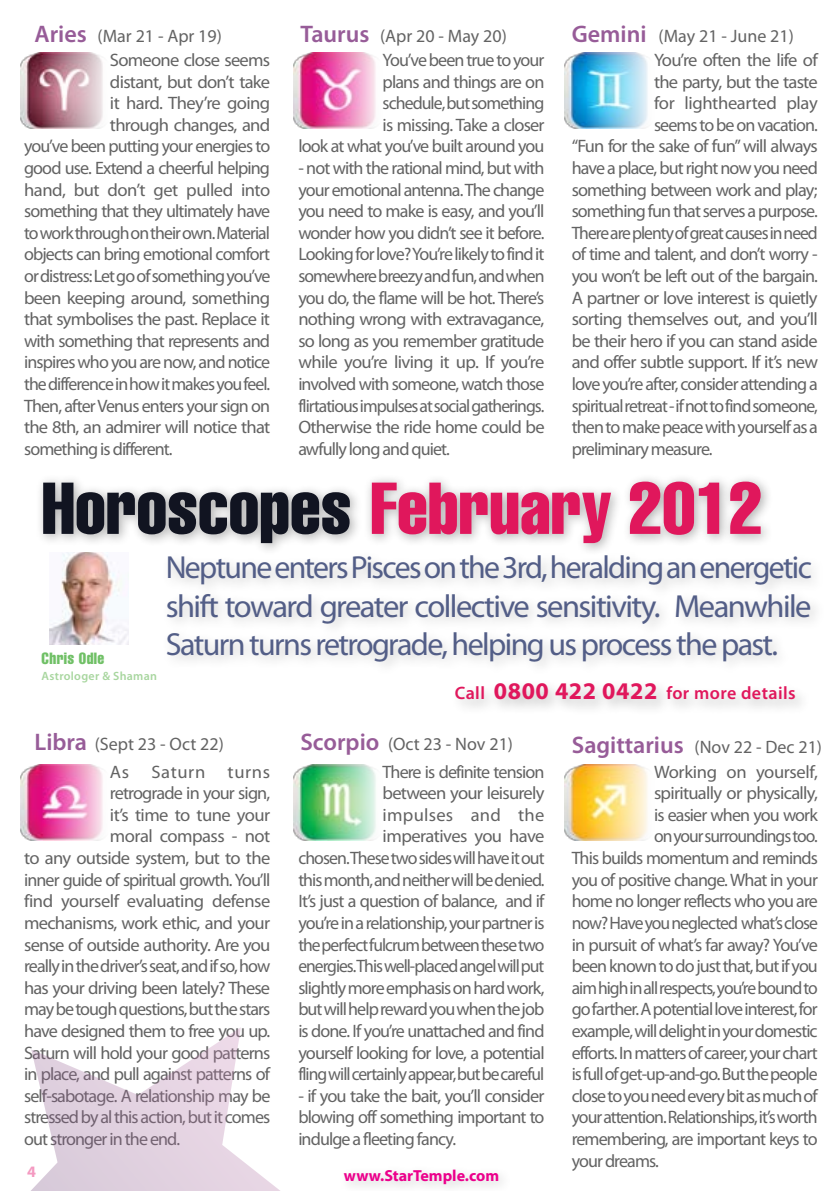
<style>
.page{position:relative;width:840px;height:1191px;background:#fff}
.page>*{position:absolute;margin:0;border:0;box-sizing:border-box;transform-origin:0 0}
.t1{font:72px "Helvetica LT Std Comp";color:#e0175c}
.t2{font:32px/38.4px "Myriad Pro";letter-spacing:-.05em;color:#535e87;text-align:justify}
.t3{font:18px/21.6px "Myriad Pro";letter-spacing:-.05em;color:#636363;text-align:right}
.t4{font:18px "Myriad Pro";color:#636363}
.t5{font:18px "Myriad Pro";letter-spacing:-.025em;color:#636363}
.t6{font:18px "Myriad Pro";letter-spacing:-.02em;color:#636363}
.t7{font:600 18px "Myriad Pro";letter-spacing:.025em;color:#e0175c}
.t8{font:18px "Myriad Pro";letter-spacing:-.03em;color:#636363}
.t9{font:18px "Myriad Pro";letter-spacing:.035em;color:#636363}
.t10{font:700 16px "Myriad Pro";color:#ec008c}
.t11{font:16px "Helvetica LT Std Comp";letter-spacing:.025em;color:#70c066}
.t12{font:700 16px "Myriad Pro";color:#f49ac1}
.t13{font:600 12px "Myriad Pro";letter-spacing:.025em;color:#a8d69f}
.s1{font-weight:600;font-size:24px;color:#975c98}
.s2{color:#111421}
.s3{font-weight:700;font-size:24px}
</style>
<div class="page">
<img style="left:50px;top:556px;width:79px;height:88px">
<div style="left:35px;top:474px;width:327px;height:82px;background:#000;opacity:.32"></div>
<div style="left:363px;top:472px;width:410px;height:84px;background:#000;opacity:.32"></div>
<div style="left:450px;top:677px;width:360px;height:37px;background:#000;opacity:.24"></div>
<div style="left:159px;top:549px;width:664px;height:126px;background:#f9f9f9"></div>
<img style="left:21px;top:52px;width:82px;height:76px">
<img style="left:21px;top:764px;width:82px;height:77px">
<img style="left:293px;top:52px;width:83px;height:76px">
<img style="left:293px;top:764px;width:83px;height:77px">
<img style="left:564px;top:52px;width:84px;height:76px">
<img style="left:564px;top:764px;width:84px;height:77px">
<svg style="left:31px;top:1027px;width:249px;height:164px"></svg>
<div style="left:337px;top:1162px;width:174px;height:29px;background:#f8f8f8"></div>
<p class="t4" style="left:34px;top:24px;width:189px"><span class="s1">Aries</span> (Mar 21 - Apr 19)</p>
<p class="t3" style="left:110px;top:49px;width:162px">Someone close seems</p>
<p class="t3" style="left:110px;top:70px;width:162px">distant, but don’t take</p>
<p class="t3" style="left:110px;top:92px;width:162px">it hard. They’re going</p>
<p class="t3" style="left:110px;top:114px;width:162px">through changes, and</p>
<p class="t3" style="left:24px;top:135px;width:247px">you’ve been putting your energies to</p>
<p class="t3" style="left:24px;top:157px;width:247px">good use. Extend a cheerful helping</p>
<p class="t5" style="left:24px;top:178px;width:247px">hand, but don’t get pulled into</p>
<p class="t3" style="left:24px;top:200px;width:247px">something that they ultimately have</p>
<p class="t3" style="left:24px;top:222px;width:247px">to work through on their own. Material</p>
<p class="t3" style="left:24px;top:243px;width:247px">objects can bring emotional comfort</p>
<p class="t3" style="left:24px;top:265px;width:248px">or distress: Let go of something you’ve</p>
<p class="t3" style="left:24px;top:286px;width:247px">been keeping around, something</p>
<p class="t3" style="left:24px;top:308px;width:247px">that symbolises the past. Replace it</p>
<p class="t3" style="left:24px;top:330px;width:247px">with something that represents and</p>
<p class="t3" style="left:24px;top:351px;width:247px">inspires who you are now, and notice</p>
<p class="t3" style="left:24px;top:373px;width:247px">the difference in how it makes you feel.</p>
<p class="t3" style="left:24px;top:394px;width:247px">Then, after Venus enters your sign on</p>
<p class="t3" style="left:24px;top:416px;width:247px">the 8th, an admirer will notice that</p>
<p class="t3" style="left:24px;top:438px;width:150px">something is different.</p>
<p class="t4" style="left:300px;top:24px;width:208px"><span class="s1">Taurus</span> (Apr 20 - May 20)</p>
<p class="t3" style="left:298px;top:49px;width:247px">You’ve been true to your<br>plans and things are on<br>schedule, but something<br>is missing. Take a closer<br>look at what you’ve built around you</p>
<p class="t3" style="left:298px;top:157px;width:248px;text-align:justify">- not with the rational mind, but with your emotional antenna. The change you need to make is easy, and you’ll wonder how you didn’t see it before.<br>Looking for love? You’re likely to find it somewhere breezy and fun, and when you do, the flame will be hot. There’s nothing wrong with extravagance, so long as you remember gratitude while you’re living it up. If you’re involved with someone, watch those flirtatious impulses at social gatherings.<br>Otherwise the ride home could be awfully long and quiet.</p>
<p class="t4" style="left:571px;top:24px;width:223px"><span class="s1">Gemini</span> (May 21 - June 21)</p>
<p class="t3" style="left:653px;top:49px;width:165px">You’re often the life of</p>
<p class="t3" style="left:653px;top:70px;width:165px">the party, but the taste</p>
<p class="t6" style="left:653px;top:92px;width:165px">for lighthearted play</p>
<p class="t3" style="left:653px;top:114px;width:165px">seems to be on vacation.</p>
<p class="t3" style="left:571px;top:135px;width:247px">“Fun for the sake of fun” will always</p>
<p class="t3" style="left:571px;top:157px;width:247px">have a place, but right now you need</p>
<p class="t3" style="left:571px;top:178px;width:247px">something between work and play;</p>
<p class="t3" style="left:571px;top:200px;width:247px">something fun that serves a purpose.</p>
<p class="t3" style="left:571px;top:222px;width:247px">There are plenty of great causes in need</p>
<p class="t3" style="left:571px;top:243px;width:247px">of time and talent, and don’t worry -</p>
<p class="t3" style="left:571px;top:265px;width:247px">you won’t be left out of the bargain.</p>
<p class="t3" style="left:571px;top:286px;width:247px">A partner or love interest is quietly</p>
<p class="t3" style="left:571px;top:308px;width:247px">sorting themselves out, and you’ll</p>
<p class="t3" style="left:571px;top:330px;width:247px">be their hero if you can stand aside</p>
<p class="t3" style="left:571px;top:351px;width:248px">and offer subtle support. If it’s new</p>
<p class="t3" style="left:571px;top:373px;width:247px">love you’re after, consider attending a</p>
<p class="t3" style="left:571px;top:394px;width:247px">spiritual retreat - if not to find someone,</p>
<p class="t3" style="left:571px;top:416px;width:247px">then to make peace with yourself as a</p>
<p class="t3" style="left:571px;top:438px;width:142px">preliminary measure.</p>
<h1 class="t1" style="left:42px;top:462px;width:722px"><span class="s2">Horoscopes</span> February 2012</h1>
<p class="t11" style="left:42px;top:648px;width:64px">Chris Odle</p>
<p class="t13" style="left:42px;top:668px;width:117px">Astrologer &amp; Shaman</p>
<h2 class="t2" style="left:166px;top:548px;width:647px">Neptune enters Pisces on the 3rd, heralding an energetic shift toward greater collective sensitivity. Meanwhile Saturn turns retrograde, helping us process the past.</h2>
<p class="t7" style="left:454px;top:682px;width:342px">Call <span class="s3">0800 422 0422</span> for more details</p>
<p class="t4" style="left:34px;top:733px;width:191px"><span class="s1">Libra</span> (Sept 23 - Oct 22)</p>
<p class="t4" style="left:300px;top:733px;width:214px"><span class="s1">Scorpio</span> (Oct 23 - Nov 21)</p>
<p class="t4" style="left:571px;top:736px;width:252px"><span class="s1">Sagittarius</span> (Nov 22 - Dec 21)</p>
<p class="t9" style="left:110px;top:760px;width:162px">As Saturn turns</p>
<p class="t3" style="left:110px;top:782px;width:162px">retrograde in your sign,</p>
<p class="t3" style="left:110px;top:803px;width:162px">it’s time to tune your</p>
<p class="t8" style="left:110px;top:825px;width:162px">moral compass - not</p>
<p class="t3" style="left:24px;top:847px;width:247px">to any outside system, but to the</p>
<p class="t3" style="left:24px;top:868px;width:247px">inner guide of spiritual growth. You’ll</p>
<p class="t5" style="left:24px;top:890px;width:248px">find yourself evaluating defense</p>
<p class="t3" style="left:24px;top:911px;width:247px">mechanisms, work ethic, and your</p>
<p class="t3" style="left:24px;top:933px;width:248px">sense of outside authority. Are you</p>
<p class="t3" style="left:24px;top:955px;width:247px">really in the driver’s seat, and if so, how</p>
<p class="t3" style="left:24px;top:976px;width:247px">has your driving been lately? These</p>
<p class="t3" style="left:24px;top:998px;width:247px">may be tough questions, but the stars</p>
<p class="t3" style="left:24px;top:1019px;width:247px">have designed them to free you up.</p>
<p class="t3" style="left:24px;top:1041px;width:248px">Saturn will hold your good patterns</p>
<p class="t3" style="left:24px;top:1063px;width:247px">in place, and pull against patterns of</p>
<p class="t3" style="left:24px;top:1084px;width:248px">self-sabotage. A relationship may be</p>
<p class="t3" style="left:24px;top:1106px;width:247px">stressed by al this action, but it comes</p>
<p class="t3" style="left:24px;top:1127px;width:157px">out stronger in the end.</p>
<p class="t3" style="left:298px;top:760px;width:248px">There is definite tension<br>between your leisurely<br>impulses and the imperatives you have<br>chosen. These two sides will have it out this month, and neither will be denied.<br>It’s just a question of balance, and if you’re in a relationship, your partner is the perfect fulcrum between these two energies. This well-placed angel will put slightly more emphasis on hard work, but will help reward you when the job is done. If you’re unattached and find yourself looking for love, a potential fling will certainly appear, but be careful</p>
<p class="t3" style="left:298px;top:1084px;width:247px;text-align:justify">- if you take the bait, you’ll consider blowing off something important to indulge a fleeting fancy.</p>
<p class="t12" style="left:27px;top:1161px;width:10px">4</p>
<p class="t10" style="left:344px;top:1165px;width:157px">www.StarTemple.com</p>
<p class="t6" style="left:653px;top:760px;width:165px">Working on yourself,</p>
<p class="t3" style="left:653px;top:782px;width:165px">spiritually or physically,</p>
<p class="t3" style="left:653px;top:803px;width:165px">is easier when you work</p>
<p class="t3" style="left:653px;top:825px;width:165px">on your surroundings too.</p>
<p class="t3" style="left:571px;top:847px;width:247px">This builds momentum and reminds</p>
<p class="t3" style="left:571px;top:868px;width:247px">you of positive change. What in your</p>
<p class="t3" style="left:571px;top:890px;width:247px">home no longer reflects who you are</p>
<p class="t3" style="left:571px;top:911px;width:248px">now? Have you neglected what’s close</p>
<p class="t3" style="left:571px;top:933px;width:247px">in pursuit of what’s far away? You’ve</p>
<p class="t3" style="left:571px;top:955px;width:247px">been known to do just that, but if you</p>
<p class="t3" style="left:571px;top:976px;width:247px">aim high in all respects, you’re bound to</p>
<p class="t3" style="left:571px;top:998px;width:247px">go farther. A potential love interest, for</p>
<p class="t3" style="left:571px;top:1019px;width:247px">example, will delight in your domestic</p>
<p class="t3" style="left:571px;top:1041px;width:247px">efforts. In matters of career, your chart</p>
<p class="t3" style="left:571px;top:1063px;width:247px">is full of get-up-and-go. But the people</p>
<p class="t3" style="left:571px;top:1084px;width:247px">close to you need every bit as much of</p>
<p class="t3" style="left:571px;top:1106px;width:247px">your attention. Relationships, it’s worth</p>
<p class="t3" style="left:571px;top:1127px;width:247px">remembering, are important keys to</p>
<p class="t3" style="left:571px;top:1149px;width:89px">your dreams.</p>
</div>
